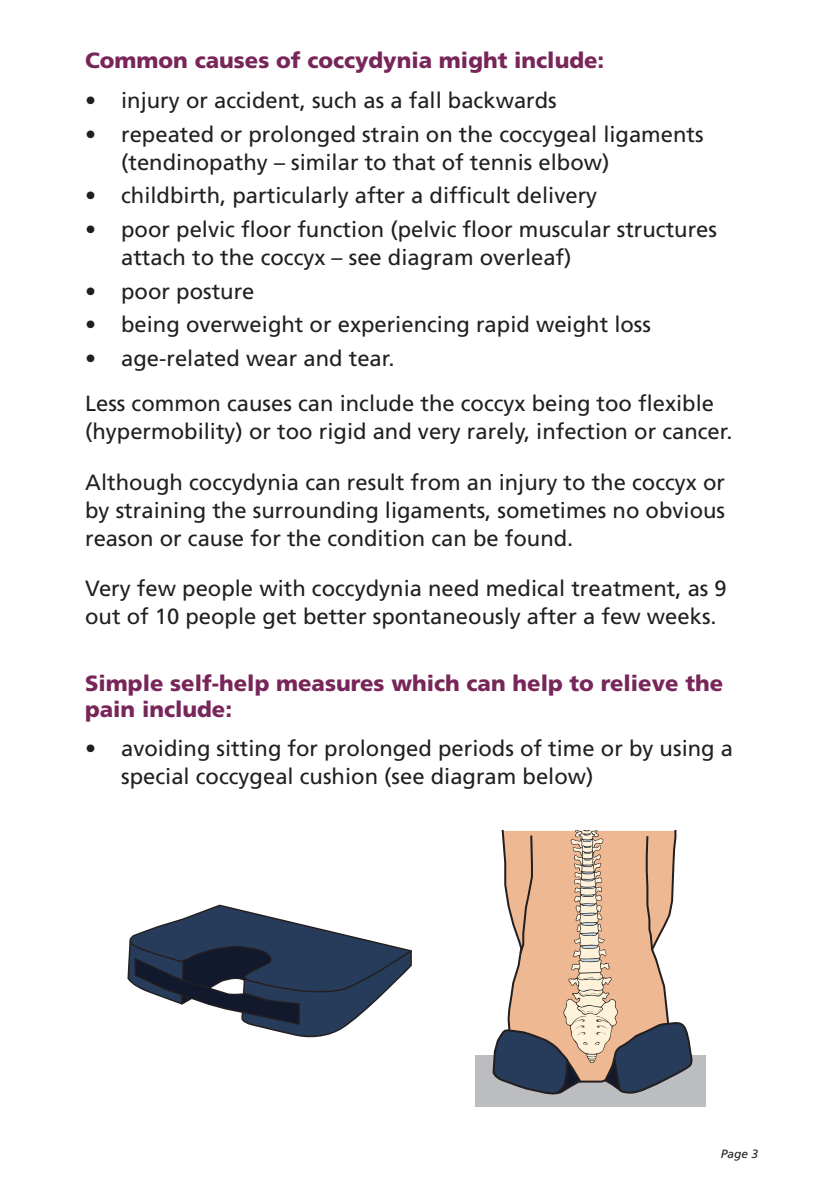
<style>
.page{position:relative;width:840px;height:1191px;background:#fff}
.page>*{position:absolute;margin:0;border:0;box-sizing:border-box;transform-origin:0 0}
.t1{font:22px/28px "Frutiger";color:#231f20}
.t2{font:900 22px/26.4px "Frutiger";color:#782659}
.t3{font:italic 12px "Frutiger";color:#231f20}
</style>
<div class="page">
<svg style="left:127px;top:904px;width:285px;height:134px"></svg>
<div style="left:475px;top:1055px;width:230px;height:52px;background:#bcbdc0"></div>
<svg style="left:492px;top:831px;width:201px;height:264px"></svg>
<p class="t2" style="left:85px;top:48px;width:520px">Common causes of coccydynia might include:</p>
<p class="t1" style="left:85px;top:86px;width:473px">• injury or accident, such as a fall backwards</p>
<p class="t1" style="left:121px;top:120px;width:583px;text-indent:-36px">• repeated or prolonged strain on the coccygeal ligaments (tendinopathy – similar to that of tennis elbow)</p>
<p class="t1" style="left:85px;top:182px;width:513px">• childbirth, particularly after a difficult delivery</p>
<p class="t1" style="left:121px;top:215px;width:597px;text-indent:-36px">• poor pelvic floor function (pelvic floor muscular structures attach to the coccyx – see diagram overleaf)</p>
<p class="t1" style="left:85px;top:277px;width:171px">• poor posture</p>
<p class="t1" style="left:85px;top:311px;width:567px">• being overweight or experiencing rapid weight loss</p>
<p class="t1" style="left:85px;top:336px;width:630px;line-height:45px">• age-related wear and tear.<br>Less common causes can include the coccyx being too flexible</p>
<p class="t1" style="left:85px;top:417px;width:648px">(hypermobility) or too rigid and very rarely, infection or cancer.</p>
<p class="t1" style="left:85px;top:468px;width:641px;text-align:justify">Although coccydynia can result from an injury to the coccyx or by straining the surrounding ligaments, sometimes no obvious reason or cause for the condition can be found.</p>
<p class="t1" style="left:85px;top:575px;width:643px">Very few people with coccydynia need medical treatment, as 9 out of 10 people get better spontaneously after a few weeks.</p>
<p class="t2" style="left:85px;top:669px;width:639px">Simple self-help measures which can help to relieve the pain include:</p>
<p class="t1" style="left:121px;top:734px;width:613px;text-indent:-36px">• avoiding sitting for prolonged periods of time or by using a special coccygeal cushion (see diagram below)</p>
<p class="t3" style="left:720px;top:1147px;width:39px">Page 3</p>
</div>
